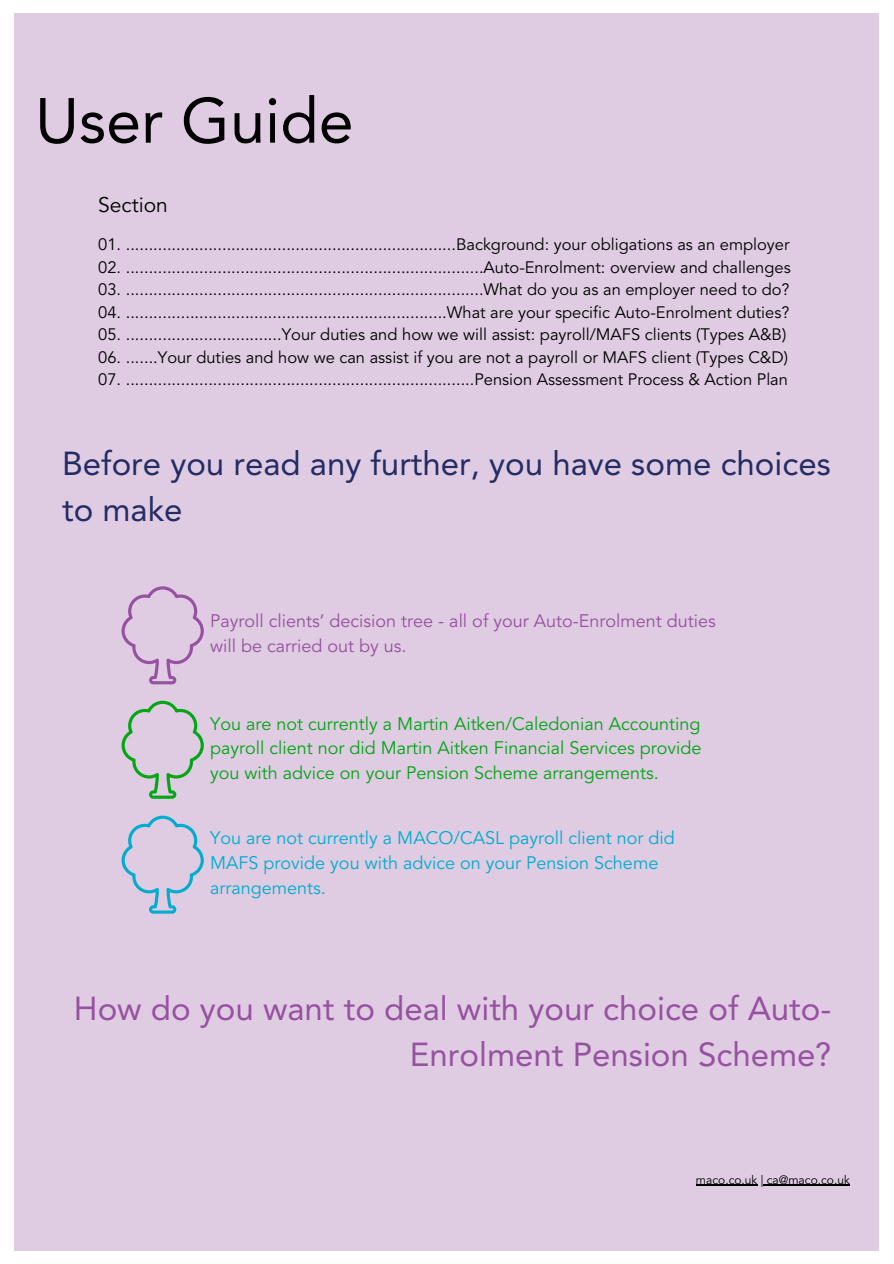
<style>
.page{position:relative;width:894px;height:1264px;background:#fff}
.page>*{position:absolute;margin:0;border:0;box-sizing:border-box;transform-origin:0 0}
.t1{font:63px "Avenir LT Std";color:#000}
.t2{font:33px/46.2px "Avenir LT Std";color:#9651a0;text-align:right}
.t3{font:33px/46.2px "Avenir LT Std";color:#232c64}
.t4{font:21px "Avenir LT Std";color:#000}
.t5{font:18px/24.8px "Avenir LT Std";color:#01a613;text-align:justify}
.t6{font:18px/24.8px "Avenir LT Std";color:#00adce}
.t7{font:18px/24.8px "Avenir LT Std";color:#9651a0}
.t8{font:16.5px "Avenir LT Std";color:#000}
.t9{font:12px "Avenir LT Std";color:#000}
</style>
<div class="page">
<div style="left:15px;top:13px;width:863px;height:1237px;background:#dfcbe2"></div>
<svg style="left:121px;top:586px;width:83px;height:98px"></svg>
<hr style="left:695px;top:1184px;width:62px;height:1px;background:#000">
<hr style="left:763px;top:1184px;width:86px;height:1px;background:#000">
<svg style="left:121px;top:700px;width:83px;height:98px"></svg>
<svg style="left:121px;top:815px;width:83px;height:98px"></svg>
<h3 class="t1" style="left:35px;top:95px;width:320px">User Guide</h3>
<h4 class="t4" style="left:98px;top:196px;width:71px">Section</h4>
<h4 class="t8" style="left:98px;top:238px;width:692px">01. ........................................................................Background: your obligations as an employer</h4>
<h4 class="t8" style="left:98px;top:260px;width:693px">02. ..............................................................................Auto-Enrolment: overview and challenges</h4>
<h4 class="t8" style="left:98px;top:283px;width:692px">03. ..............................................................................What do you as an employer need to do?</h4>
<h4 class="t8" style="left:98px;top:305px;width:692px">04. ......................................................................What are your specific Auto-Enrolment duties?</h4>
<h4 class="t8" style="left:98px;top:328px;width:689px">05. ..................................Your duties and how we will assist: payroll/MAFS clients (Types A&amp;B)</h4>
<h4 class="t8" style="left:98px;top:350px;width:691px">06. .......Your duties and how we can assist if you are not a payroll or MAFS client (Types C&amp;D)</h4>
<h4 class="t8" style="left:98px;top:373px;width:691px">07. ............................................................................Pension Assessment Process &amp; Action Plan</h4>
<h2 class="t3" style="left:62px;top:443px;width:770px">Before you read any further, you have some choices to make</h2>
<p class="t7" style="left:210px;top:610px;width:507px">Payroll clients’ decision tree - all of your Auto-Enrolment duties will be carried out by us.</p>
<p class="t5" style="left:210px;top:712px;width:492px">You are not currently a Martin Aitken/Caledonian Accounting payroll client nor did Martin Aitken Financial Services provide you with advice on your Pension Scheme arrangements.</p>
<p class="t6" style="left:210px;top:827px;width:466px">You are not currently a MACO/CASL payroll client nor did<br>MAFS provide you with advice on your Pension Scheme arrangements.</p>
<h4 class="t2" style="left:74px;top:987px;width:759px">How do you want to deal with your choice of Auto-<br>Enrolment Pension Scheme?</h4>
<h1 class="t9" style="left:695px;top:1174px;width:155px">maco.co.uk | ca@maco.co.uk</h1>
</div>
